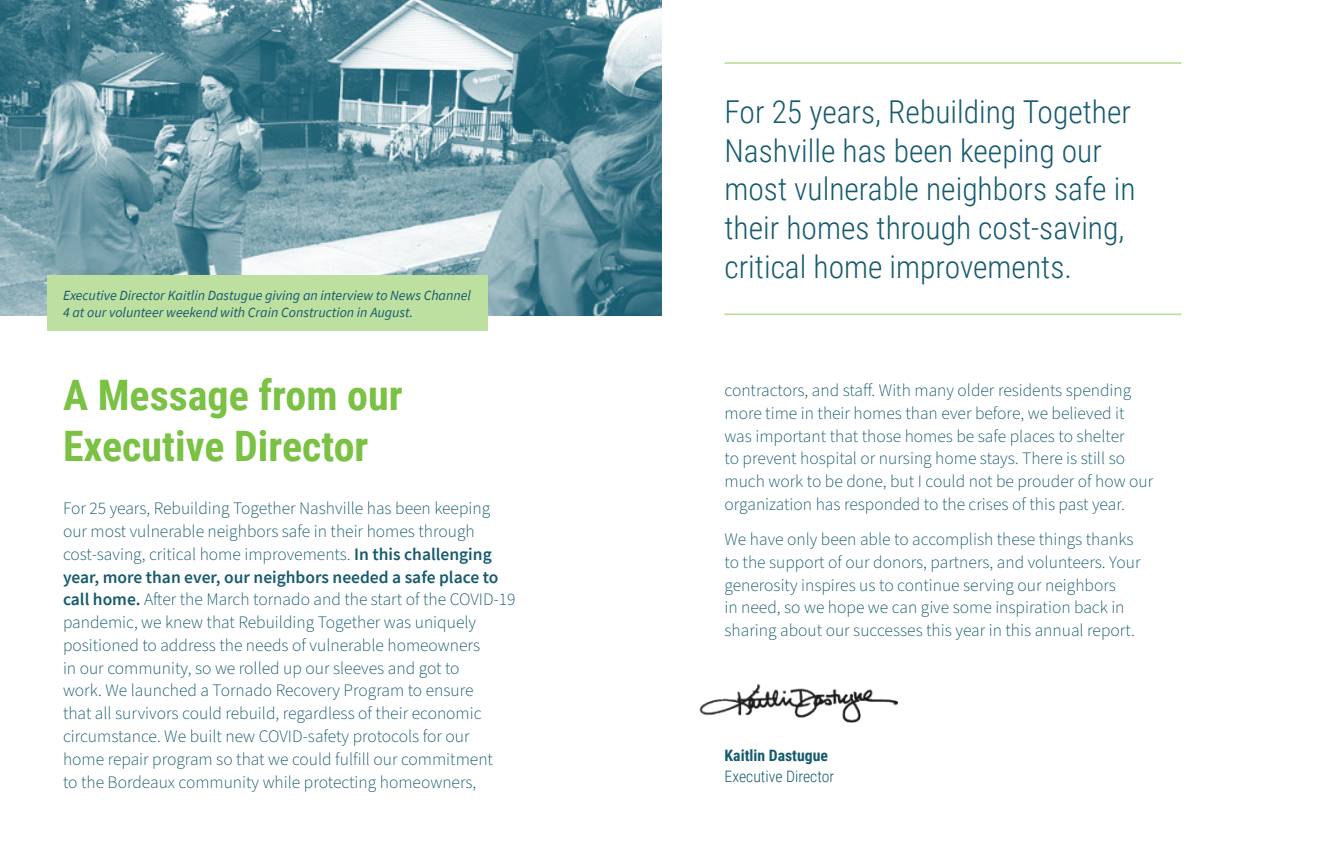
<style>
.page{position:relative;width:1323px;height:851px;background:#fff}
.page>*{position:absolute;margin:0;border:0;box-sizing:border-box;transform-origin:0 0}
.t1{font:700 42px/50.8px "Roboto Condensed";color:#7ac144}
.t2{font:300 31.5px/38.5px "Roboto Condensed";color:#165b6f}
.t3{font:300 17.5px/22.8px "Source Sans Pro";color:#165b6f}
.t4{font:300 15.75px "Roboto Condensed";color:#165b6f}
.t5{font:700 15.75px "Roboto Condensed";color:#165b6f}
.t6{font:italic 14px/16.6px "Source Sans Pro";color:#165b6f}
.s1{font-weight:600}
</style>
<div class="page">
<img style="left:0;top:0;width:662px;height:315px">
<hr style="left:724px;top:62px;width:457px;height:2px;background:#bde0a1">
<hr style="left:724px;top:313px;width:457px;height:2px;background:#bde0a1">
<img style="left:699px;top:684px;width:200px;height:39px">
<div style="left:47px;top:276px;width:441px;height:55px;background:#bde0a1"></div>
<p class="t6" style="left:63px;top:287px;width:410px">Executive Director Kaitlin Dastugue giving an interview to News Channel<br>4 at our volunteer weekend with Crain Construction in August.</p>
<h1 class="t1" style="left:63px;top:368px;width:341px">A Message from our<br>Executive Director</h1>
<p class="t3" style="left:63px;top:497px;width:454px">For 25 years, Rebuilding Together Nashville has been keeping our most vulnerable neighbors safe in their homes through cost-saving, critical home improvements. <span class="s1">In this challenging year, more than ever, our neighbors needed a safe place to call home.</span> After the March tornado and the start of the COVID-19 pandemic, we knew that Rebuilding Together was uniquely positioned to address the needs of vulnerable homeowners<br>in our community, so we rolled up our sleeves and got to<br>work. We launched a Tornado Recovery Program to ensure<br>that all survivors could rebuild, regardless of their economic circumstance. We built new COVID-safety protocols for our<br>home repair program so that we could fulfill our commitment<br>to the Bordeaux community while protecting homeowners,</p>
<h2 class="t2" style="left:724px;top:92px;width:413px">For 25 years, Rebuilding Together<br>Nashville has been keeping our most vulnerable neighbors safe in their homes through cost-saving, critical home improvements.</h2>
<p class="t3" style="left:724px;top:379px;width:430px">contractors, and staff. With many older residents spending more time in their homes than ever before, we believed it was important that those homes be safe places to shelter<br>to prevent hospital or nursing home stays. There is still so much work to be done, but I could not be prouder of how our organization has responded to the crises of this past year.</p>
<p class="t3" style="left:724px;top:528px;width:418px">We have only been able to accomplish these things thanks to the support of our donors, partners, and volunteers. Your generosity inspires us to continue serving our neighbors<br>in need, so we hope we can give some inspiration back in sharing about our successes this year in this annual report.</p>
<p class="t5" style="left:725px;top:744px;width:105px">Kaitlin Dastugue</p>
<p class="t4" style="left:725px;top:765px;width:111px">Executive Director</p>
</div>
